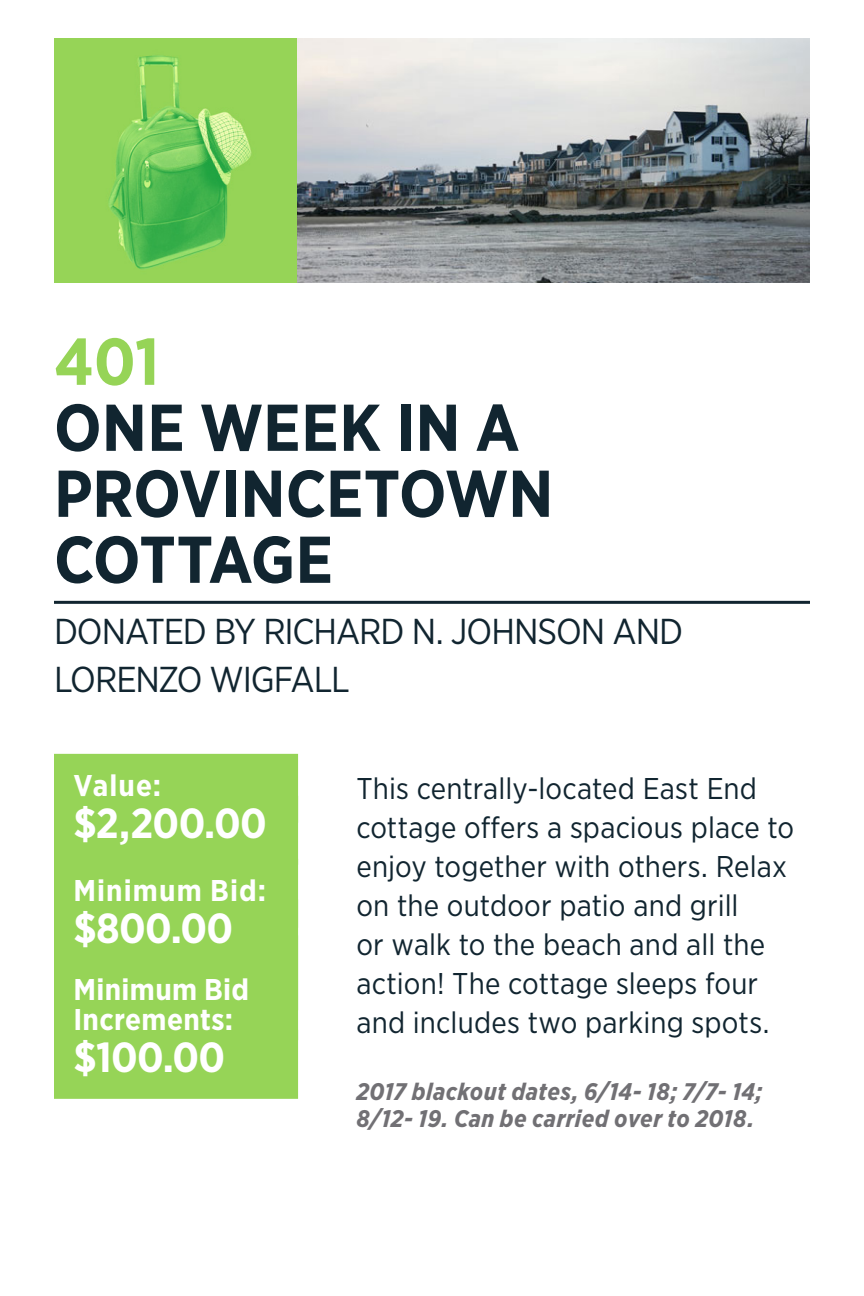
<style>
.page{position:relative;width:864px;height:1296px;background:#fff}
.page>*{position:absolute;margin:0;border:0;box-sizing:border-box;transform-origin:0 0}
.t1{font:700 66px/66px "Gotham Narrow";letter-spacing:-.005em;color:#112530}
.t2{font:700 66px "Gotham Narrow";color:#96d457}
.t3{font:700 42px "Gotham Narrow";letter-spacing:-.015em;color:#fff}
.t4{font:36px/48px "Gotham Narrow";letter-spacing:-.03em;color:#112530}
.t5{font:30px/39px "Gotham Narrow";letter-spacing:.005em;color:#112530}
.t6{font:700 30px/30px "Gotham Narrow";letter-spacing:.015em;color:#fff}
.t7{font:700 30px "Gotham Narrow";letter-spacing:.04em;color:#fff}
.t8{font:italic 700 24px/27px "Gotham Narrow";letter-spacing:.015em;color:#717074}
</style>
<div class="page">
<img style="left:54px;top:38px;width:756px;height:245px">
<hr style="left:54px;top:601px;width:756px;height:3px;background:#112530">
<div style="left:54px;top:754px;width:244px;height:69px;background:#96d457"></div>
<div style="left:54px;top:796px;width:244px;height:69px;background:#96d457"></div>
<div style="left:54px;top:859px;width:244px;height:69px;background:#96d457"></div>
<div style="left:54px;top:899px;width:244px;height:111px;background:#96d457"></div>
<div style="left:54px;top:935px;width:244px;height:105px;background:#96d457"></div>
<div style="left:54px;top:1030px;width:244px;height:69px;background:#96d457"></div>
<p class="t2" style="left:54px;top:319px;width:107px">401</p>
<p class="t1" style="left:54px;top:394px;width:501px">ONE WEEK IN A<br>PROVINCETOWN<br>COTTAGE</p>
<p class="t4" style="left:54px;top:607px;width:631px">DONATED BY RICHARD N. JOHNSON AND<br>LORENZO WIGFALL</p>
<p class="t6" style="left:73px;top:770px;width:89px">Value:</p>
<p class="t3" style="left:73px;top:796px;width:195px">$2,200.00</p>
<p class="t7" style="left:73px;top:871px;width:194px">Minimum Bid:</p>
<p class="t3" style="left:73px;top:901px;width:161px">$800.00</p>
<p class="t6" style="left:73px;top:974px;width:177px">Minimum Bid<br>Increments:</p>
<p class="t3" style="left:73px;top:1030px;width:153px">$100.00</p>
<p class="t5" style="left:356px;top:768px;width:439px">This centrally-located East End cottage offers a spacious place to enjoy together with others. Relax on the outdoor patio and grill<br>or walk to the beach and all the action! The cottage sleeps four and includes two parking spots.</p>
<p class="t8" style="left:356px;top:1078px;width:408px">2017 blackout dates, 6/14- 18; 7/7- 14;<br>8/12- 19. Can be carried over to 2018.</p>
</div>
